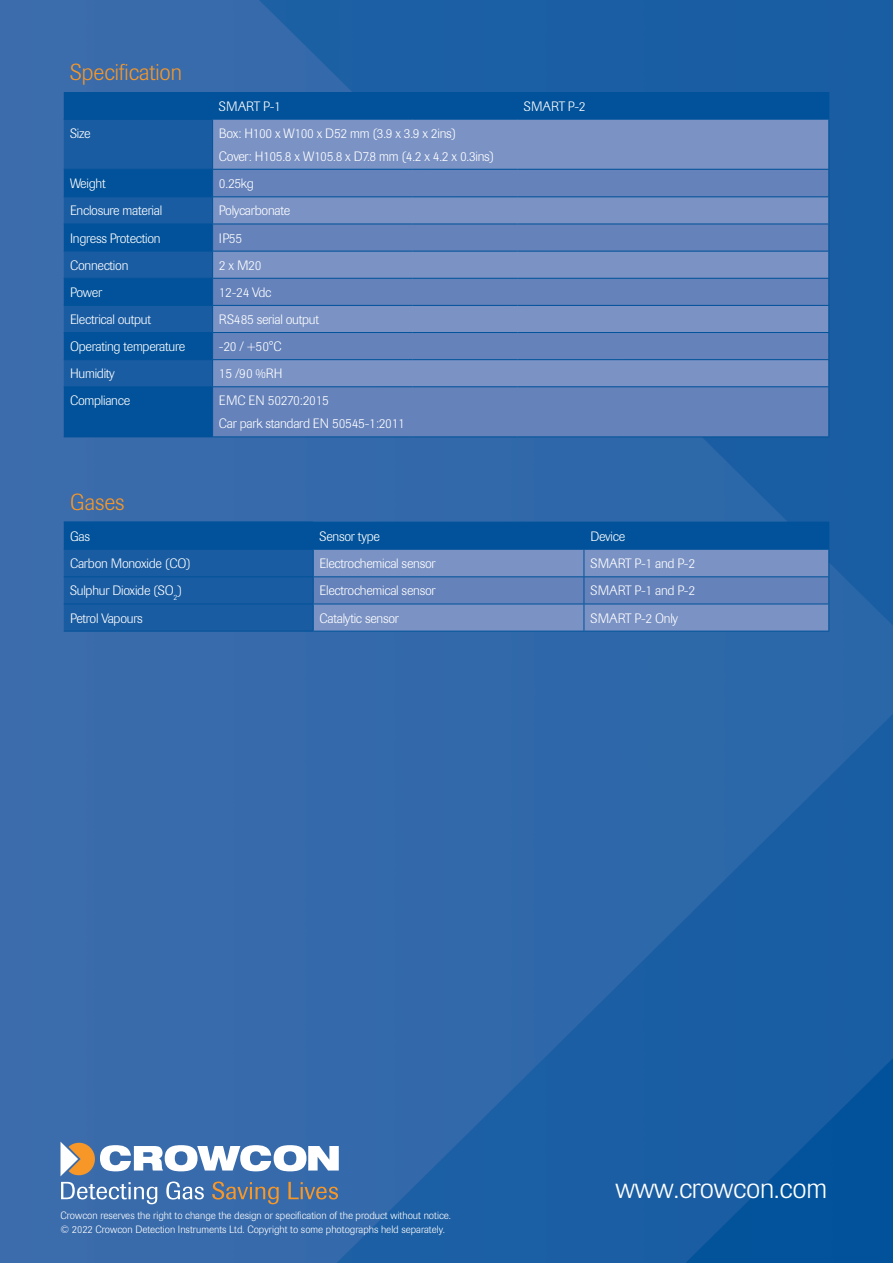
<style>
.page{position:relative;width:893px;height:1263px;background:#fff}
.page>*{position:absolute;margin:0;border:0;box-sizing:border-box;transform-origin:0 0}
.URL_-_White{font:300 28.5px "Imago";letter-spacing:-.01em;color:#fff}
.Header_-_Orange{font:300 22.95px "Imago";color:#f79727}
.Table_Text_-_White{font:300 13.5px "Imago";letter-spacing:-.02em;color:#fff}
.Table_Text_Notes_-_W{font:300 10.5px "Imago";color:#fff}
.Copyright_-_white{font:300 10.5px "Imago";color:#fff}
</style>
<div class="page">
<img style="left:0;top:0;width:893px;height:1263px">
<svg style="left:61px;top:1142px;width:278px;height:62px"></svg>
<hr style="left:64px;top:631px;width:249px;height:1px;background:#01529a">
<svg style="left:64px;top:522px;width:765px;height:109px;background:#3d70ae"></svg>
<hr style="left:313px;top:631px;width:271px;height:1px;background:#01529a">
<hr style="left:584px;top:631px;width:245px;height:1px;background:#01529a">
<hr style="left:64px;top:521px;width:249px;height:2px;background:#01529a">
<div style="left:64px;top:92px;width:764px;height:344px;background:#01529a"></div>
<div style="left:213px;top:120px;width:615px;height:49px;background:#7a92c4"></div>
<svg style="left:213px;top:170px;width:615px;height:266px;background:#6c87bd"></svg>
<svg style="left:517px;top:92px;width:1px;height:27px"></svg>
<svg style="left:828px;top:92px;width:1px;height:27px"></svg>
<hr style="left:212px;top:119px;width:200px;height:1px;background:#01529a">
<hr style="left:412px;top:119px;width:105px;height:1px;background:#01529a">
<hr style="left:517px;top:119px;width:312px;height:1px;background:#01529a">
<hr style="left:828px;top:120px;width:1px;height:49px;background:#01529a">
<hr style="left:213px;top:169px;width:199px;height:1px;background:#01529a">
<hr style="left:412px;top:169px;width:105px;height:1px;background:#01529a">
<hr style="left:517px;top:169px;width:312px;height:1px;background:#01529a">
<hr style="left:213px;top:196px;width:199px;height:1px;background:#01529a">
<hr style="left:412px;top:196px;width:105px;height:1px;background:#01529a">
<hr style="left:517px;top:196px;width:312px;height:1px;background:#01529a">
<hr style="left:213px;top:224px;width:199px;height:1px;background:#01529a">
<hr style="left:412px;top:224px;width:105px;height:1px;background:#01529a">
<hr style="left:517px;top:224px;width:312px;height:1px;background:#01529a">
<hr style="left:213px;top:251px;width:199px;height:1px;background:#01529a">
<hr style="left:412px;top:251px;width:105px;height:1px;background:#01529a">
<hr style="left:517px;top:251px;width:312px;height:1px;background:#01529a">
<hr style="left:213px;top:278px;width:199px;height:1px;background:#01529a">
<hr style="left:412px;top:278px;width:105px;height:1px;background:#01529a">
<hr style="left:517px;top:278px;width:312px;height:1px;background:#01529a">
<hr style="left:213px;top:305px;width:199px;height:1px;background:#01529a">
<hr style="left:412px;top:305px;width:105px;height:1px;background:#01529a">
<hr style="left:517px;top:305px;width:312px;height:1px;background:#01529a">
<hr style="left:213px;top:332px;width:199px;height:1px;background:#01529a">
<hr style="left:412px;top:332px;width:105px;height:1px;background:#01529a">
<hr style="left:517px;top:332px;width:312px;height:1px;background:#01529a">
<svg style="left:64px;top:92px;width:149px;height:294px;background:#0d579e"></svg>
<svg style="left:828px;top:170px;width:1px;height:216px"></svg>
<hr style="left:212px;top:387px;width:1px;height:49px;background:#01529a">
<hr style="left:828px;top:387px;width:1px;height:49px;background:#01529a">
<hr style="left:64px;top:118px;width:148px;height:2px;background:#01529a">
<hr style="left:64px;top:359px;width:149px;height:1px;background:#01529a">
<hr style="left:213px;top:359px;width:199px;height:1px;background:#01529a">
<hr style="left:412px;top:359px;width:105px;height:1px;background:#01529a">
<hr style="left:517px;top:359px;width:312px;height:1px;background:#01529a">
<hr style="left:64px;top:386px;width:149px;height:1px;background:#01529a">
<hr style="left:213px;top:386px;width:199px;height:1px;background:#01529a">
<hr style="left:412px;top:386px;width:105px;height:1px;background:#01529a">
<hr style="left:517px;top:386px;width:312px;height:1px;background:#01529a">
<hr style="left:64px;top:436px;width:149px;height:1px;background:#01529a">
<hr style="left:213px;top:436px;width:199px;height:1px;background:#01529a">
<hr style="left:412px;top:436px;width:105px;height:1px;background:#01529a">
<hr style="left:517px;top:436px;width:312px;height:1px;background:#01529a">
<p class="Header_-_Orange" style="left:70px;top:59px;width:113px">Specification</p>
<p class="Table_Text_-_White" style="left:219px;top:98px;width:63px">SMART P-1</p>
<p class="Table_Text_-_White" style="left:524px;top:98px;width:63px">SMART P-2</p>
<p class="Table_Text_-_White" style="left:70px;top:126px;width:22px">Size</p>
<p class="Table_Text_-_White" style="left:219px;top:126px;width:239px">Box: H100 x W100 x D52 mm (3.9 x 3.9 x 2ins)</p>
<p class="Table_Text_-_White" style="left:219px;top:149px;width:277px">Cover: H105.8 x W105.8 x D7.8 mm (4.2 x 4.2 x 0.3ins)</p>
<p class="Table_Text_-_White" style="left:70px;top:176px;width:37px">Weight</p>
<p class="Table_Text_-_White" style="left:219px;top:176px;width:36px">0.25kg</p>
<p class="Table_Text_-_White" style="left:70px;top:203px;width:94px">Enclosure material</p>
<p class="Table_Text_-_White" style="left:219px;top:203px;width:73px">Polycarbonate</p>
<p class="Table_Text_-_White" style="left:70px;top:230px;width:92px">Ingress Protection</p>
<p class="Table_Text_-_White" style="left:219px;top:230px;width:25px">IP55</p>
<p class="Table_Text_-_White" style="left:70px;top:258px;width:60px">Connection</p>
<p class="Table_Text_-_White" style="left:219px;top:258px;width:44px">2 x M20</p>
<p class="Table_Text_-_White" style="left:70px;top:285px;width:34px">Power</p>
<p class="Table_Text_-_White" style="left:219px;top:285px;width:54px">12-24 Vdc</p>
<p class="Table_Text_-_White" style="left:70px;top:312px;width:82px">Electrical output</p>
<p class="Table_Text_-_White" style="left:219px;top:312px;width:102px">RS485 serial output</p>
<p class="Table_Text_-_White" style="left:70px;top:339px;width:117px">Operating temperature</p>
<p class="Table_Text_-_White" style="left:219px;top:339px;width:64px">-20 / +50°C</p>
<p class="Table_Text_-_White" style="left:70px;top:366px;width:46px">Humidity</p>
<p class="Table_Text_-_White" style="left:219px;top:366px;width:65px">15 /90 %RH</p>
<p class="Table_Text_-_White" style="left:70px;top:393px;width:61px">Compliance</p>
<p class="Table_Text_-_White" style="left:219px;top:393px;width:111px">EMC EN 50270:2015</p>
<p class="Table_Text_-_White" style="left:219px;top:416px;width:188px">Car park standard EN 50545-1:2011</p>
<p class="Header_-_Orange" style="left:70px;top:489px;width:56px">Gases</p>
<p class="Table_Text_-_White" style="left:70px;top:528px;width:21px">Gas</p>
<p class="Table_Text_-_White" style="left:320px;top:528px;width:62px">Sensor type</p>
<p class="Table_Text_-_White" style="left:590px;top:528px;width:36px">Device</p>
<p class="Table_Text_-_White" style="left:70px;top:556px;width:122px">Carbon Monoxide (CO)</p>
<p class="Table_Text_-_White" style="left:320px;top:556px;width:118px">Electrochemical sensor</p>
<p class="Table_Text_-_White" style="left:590px;top:556px;width:106px">SMART P-1 and P-2</p>
<p class="Table_Text_-_White" style="left:70px;top:583px;width:114px">Sulphur Dioxide (SO<sub>2</sub>)</p>
<p class="Table_Text_-_White" style="left:320px;top:583px;width:118px">Electrochemical sensor</p>
<p class="Table_Text_-_White" style="left:590px;top:583px;width:106px">SMART P-1 and P-2</p>
<p class="Table_Text_-_White" style="left:70px;top:610px;width:74px">Petrol Vapours</p>
<p class="Table_Text_-_White" style="left:320px;top:610px;width:81px">Catalytic sensor</p>
<p class="Table_Text_-_White" style="left:590px;top:610px;width:89px">SMART P-2 Only</p>
<p class="Table_Text_Notes_-_W" style="left:61px;top:1210px;width:392px">Crowcon reserves the right to change the design or specification of the product without notice.</p>
<p class="Copyright_-_white" style="left:61px;top:1223px;width:386px">© 2022 Crowcon Detection Instruments Ltd. Copyright to some photographs held separately.</p>
<p class="URL_-_White" style="left:615px;top:1172px;width:213px">www.crowcon.com</p>
</div>
